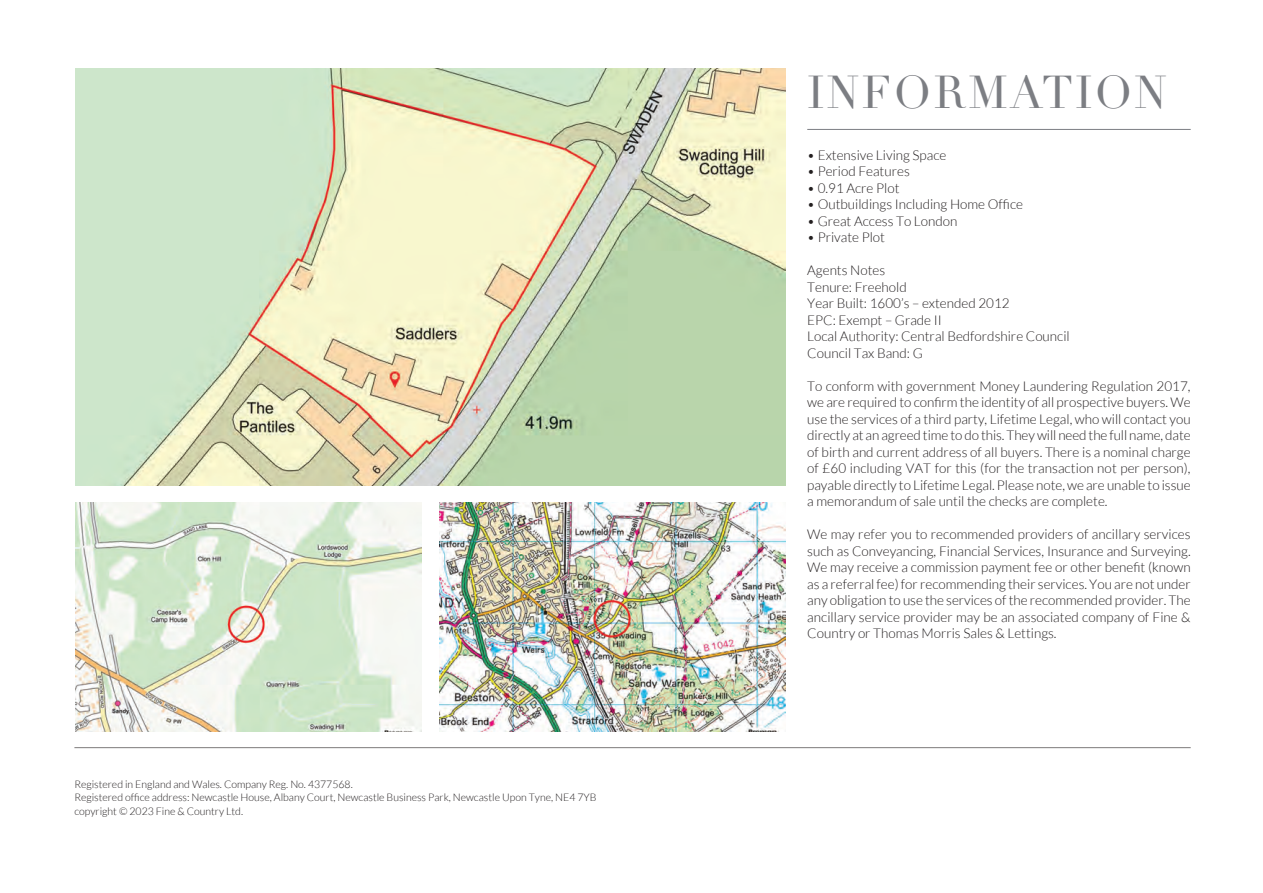
<style>
.page{position:relative;width:1263px;height:893px;background:#fff}
.page>*{position:absolute;margin:0;border:0;box-sizing:border-box;transform-origin:0 0}
.t1{font:45px "Didot";letter-spacing:.05em;color:#7c7e83}
.t2{font:300 13.5px/16.5px "Lato";color:#231f20;text-align:justify}
.t3{font:300 10.5px "Lato";color:#231f20}
</style>
<div class="page">
<hr style="left:74px;top:747px;width:1117px;height:1px;background:#231f20">
<hr style="left:807px;top:129px;width:384px;height:1px;background:#7c7e83">
<img style="left:75px;top:68px;width:711px;height:417px">
<img style="left:75px;top:502px;width:346px;height:229px">
<img style="left:440px;top:502px;width:346px;height:229px">
<p class="t3" style="left:74px;top:778px;width:280px">Registered in England and Wales. Company Reg. No. 4377568.</p>
<p class="t3" style="left:74px;top:792px;width:524px">Registered office address: Newcastle House, Albany Court, Newcastle Business Park, Newcastle Upon Tyne, NE4 7YB</p>
<p class="t3" style="left:74px;top:805px;width:170px">copyright © 2023 Fine &amp; Country Ltd.</p>
<p class="t1" style="left:807px;top:65px;width:361px">INFORMATION</p>
<p class="t2" style="left:807px;top:147px;width:141px">• Extensive Living Space</p>
<p class="t2" style="left:807px;top:163px;width:104px">• Period Features</p>
<p class="t2" style="left:807px;top:180px;width:94px">• 0.91 Acre Plot</p>
<p class="t2" style="left:807px;top:196px;width:217px">• Outbuildings Including Home Office</p>
<p class="t2" style="left:807px;top:213px;width:152px">• Great Access To London</p>
<p class="t2" style="left:807px;top:229px;width:79px">• Private Plot</p>
<p class="t2" style="left:807px;top:262px;width:79px">Agents Notes</p>
<p class="t2" style="left:807px;top:279px;width:101px">Tenure: Freehold</p>
<p class="t2" style="left:807px;top:295px;width:204px">Year Built: 1600’s – extended 2012</p>
<p class="t2" style="left:807px;top:312px;width:136px">EPC: Exempt – Grade II</p>
<p class="t2" style="left:807px;top:328px;width:264px">Local Authority: Central Bedfordshire Council</p>
<p class="t2" style="left:807px;top:345px;width:117px">Council Tax Band: G</p>
<p class="t2" style="left:807px;top:378px;width:385px">To conform with government Money Laundering Regulation 2017, we are required to confirm the identity of all prospective buyers. We use the services of a third party, Lifetime Legal, who will contact you directly at an agreed time to do this. They will need the full name, date of birth and current address of all buyers. There is a nominal charge of £60 including VAT for this (for the transaction not per person), payable directly to Lifetime Legal. Please note, we are unable to issue a memorandum of sale until the checks are complete.</p>
<p class="t2" style="left:807px;top:526px;width:385px">We may refer you to recommended providers of ancillary services such as Conveyancing, Financial Services, Insurance and Surveying.<br>We may receive a commission payment fee or other benefit (known as a referral fee) for recommending their services. You are not under any obligation to use the services of the recommended provider. The ancillary service provider may be an associated company of Fine &amp; Country or Thomas Morris Sales &amp; Lettings.</p>
</div>
